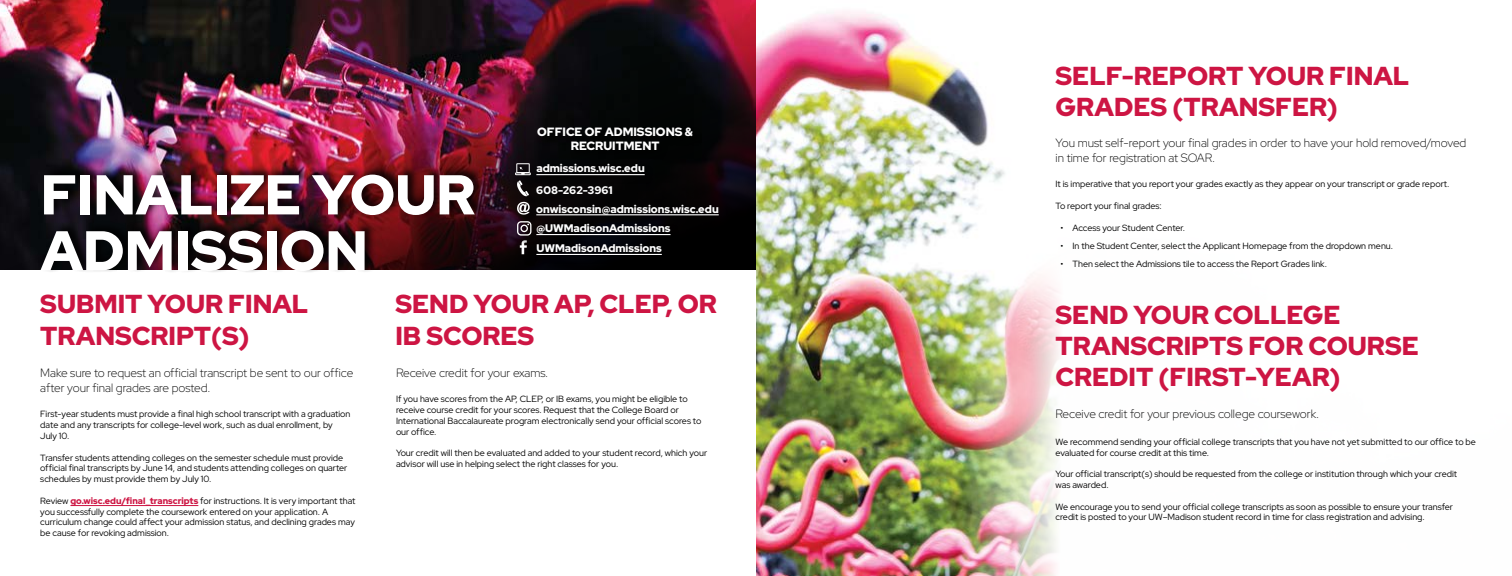
<style>
.page{position:relative;width:1512px;height:576px;background:#fff}
.page>*{position:absolute;margin:0;border:0;box-sizing:border-box;transform-origin:0 0}
.Page_Heading{font:900 56px/56px "Red Hat Display";color:#fff}
.Heading_2{font:900 26px/31.2px "Red Hat Display";color:#cd1543}
.Heading_3{font:300 12px/14.4px "Red Hat Display";color:#000}
.Office_Name_Heading_4{font:900 12px/14.4px "Red Hat Display";color:#fff;text-align:center}
.t1{font:900 11px/19.8px "Red Hat Display";color:#fff}
.t2{font:9px/10.8px "Red Hat Display";color:#000}
.s1{font-weight:900;color:#cd1543}
</style>
<div class="page">
<img style="left:0;top:0;width:756px;height:269px">
<div style="left:517px;top:165px;width:26px;height:23px;background:#080609"></div>
<div style="left:516px;top:163px;width:14px;height:10px;border:1px solid #fff"></div>
<div style="left:515px;top:172px;width:16px;height:3px;border:1px solid #fff"></div>
<div style="left:519px;top:182px;width:23px;height:27px;background:#0a0606"></div>
<svg style="left:517px;top:167px;width:12px;height:29px"></svg>
<div style="left:519px;top:204px;width:23px;height:23px;background:#090505"></div>
<svg style="left:517px;top:202px;width:13px;height:13px"></svg>
<div style="left:522px;top:242px;width:18px;height:25px;background:#000"></div>
<img style="left:756px;top:11px;width:304px;height:565px">
<div style="left:516px;top:220px;width:25px;height:25px;background:#000;opacity:.75"></div>
<svg style="left:517px;top:221px;width:14px;height:33px"></svg>
<div style="left:40px;top:164px;width:445px;height:109px;background:#000;opacity:.81"></div>
<div style="left:537px;top:127px;width:166px;height:33px;background:#000"></div>
<div style="left:535px;top:161px;width:119px;height:23px;background:#000"></div>
<hr style="left:536px;top:174px;width:109px;height:1px;background:#fff">
<hr style="left:536px;top:214px;width:183px;height:1px;background:#fff">
<div style="left:535px;top:221px;width:145px;height:23px;background:#000"></div>
<hr style="left:536px;top:234px;width:135px;height:1px;background:#fff">
<div style="left:535px;top:241px;width:136px;height:23px;background:#000"></div>
<hr style="left:536px;top:254px;width:126px;height:1px;background:#fff">
<hr style="left:70px;top:505px;width:128px;height:1px;background:#cd1543">
<h1 class="Page_Heading" style="left:41px;top:165px;width:436px">FINALIZE YOUR<br>ADMISSION</h1>
<h4 class="Office_Name_Heading_4" style="left:537px;top:124px;width:158px">OFFICE OF ADMISSIONS &amp;<br>RECRUITMENT</h4>
<p class="t1" style="left:536px;top:158px;width:110px">admissions.wisc.edu</p>
<p class="t1" style="left:536px;top:180px;width:78px">608-262-3961</p>
<p class="t1" style="left:536px;top:199px;width:184px">onwisconsin@admissions.wisc.edu @UWMadisonAdmissions<br>UWMadisonAdmissions</p>
<h2 class="Heading_2" style="left:40px;top:288px;width:270px">SUBMIT YOUR FINAL<br>TRANSCRIPT(S)</h2>
<h3 class="Heading_3" style="left:40px;top:366px;width:314px">Make sure to request an official transcript be sent to our office after your final grades are posted.</h3>
<p class="t2" style="left:40px;top:409px;width:312px">First-year students must provide a final high school transcript with a graduation date and any transcripts for college-level work, such as dual enrollment, by<br>July 10.</p>
<p class="t2" style="left:40px;top:452px;width:309px">Transfer students attending colleges on the semester schedule must provide official final transcripts by June 14, and students attending colleges on quarter schedules by must provide them by July 10.</p>
<p class="t2" style="left:40px;top:495px;width:317px">Review <span class="s1">go.wisc.edu/final_transcripts</span> for instructions. It is very important that you successfully complete the coursework entered on your application. A curriculum change could affect your admission status, and declining grades may be cause for revoking admission.</p>
<h2 class="Heading_2" style="left:396px;top:288px;width:323px">SEND YOUR AP, CLEP, OR<br>IB SCORES</h2>
<h3 class="Heading_3" style="left:396px;top:366px;width:154px">Receive credit for your exams.</h3>
<p class="t2" style="left:396px;top:394px;width:307px">If you have scores from the AP, CLEP, or IB exams, you might be eligible to receive course credit for your scores. Request that the College Board or International Baccalaureate program electronically send your official scores to our office.</p>
<p class="t2" style="left:396px;top:448px;width:313px">Your credit will then be evaluated and added to your student record, which your advisor will use in helping select the right classes for you.</p>
<h2 class="Heading_2" style="left:1056px;top:59px;width:356px">SELF-REPORT YOUR FINAL<br>GRADES (TRANSFER)</h2>
<h3 class="Heading_3" style="left:1056px;top:136px;width:412px">You must self-report your final grades in order to have your hold removed/moved in time for registration at SOAR.</h3>
<p class="t2" style="left:1056px;top:179px;width:395px">It is imperative that you report your grades exactly as they appear on your transcript or grade report.</p>
<p class="t2" style="left:1056px;top:200px;width:108px">To report your final grades:</p>
<p class="t2" style="left:1061px;top:222px;width:126px">• Access your Student Center.</p>
<p class="t2" style="left:1061px;top:240px;width:334px">• In the Student Center, select the Applicant Homepage from the dropdown menu.</p>
<p class="t2" style="left:1061px;top:258px;width:268px">• Then select the Admissions tile to access the Report Grades link.</p>
<h2 class="Heading_2" style="left:1056px;top:298px;width:365px">SEND YOUR COLLEGE<br>TRANSCRIPTS FOR COURSE<br>CREDIT (FIRST-YEAR)</h2>
<h3 class="Heading_3" style="left:1056px;top:407px;width:265px">Receive credit for your previous college coursework.</h3>
<p class="t2" style="left:1056px;top:436px;width:422px">We recommend sending your official college transcripts that you have not yet submitted to our office to be evaluated for course credit at this time.</p>
<p class="t2" style="left:1056px;top:468px;width:403px">Your official transcript(s) should be requested from the college or institution through which your credit was awarded.</p>
<p class="t2" style="left:1056px;top:501px;width:399px">We encourage you to send your official college transcripts as soon as possible to ensure your transfer credit is posted to your UW–Madison student record in time for class registration and advising.</p>
</div>
